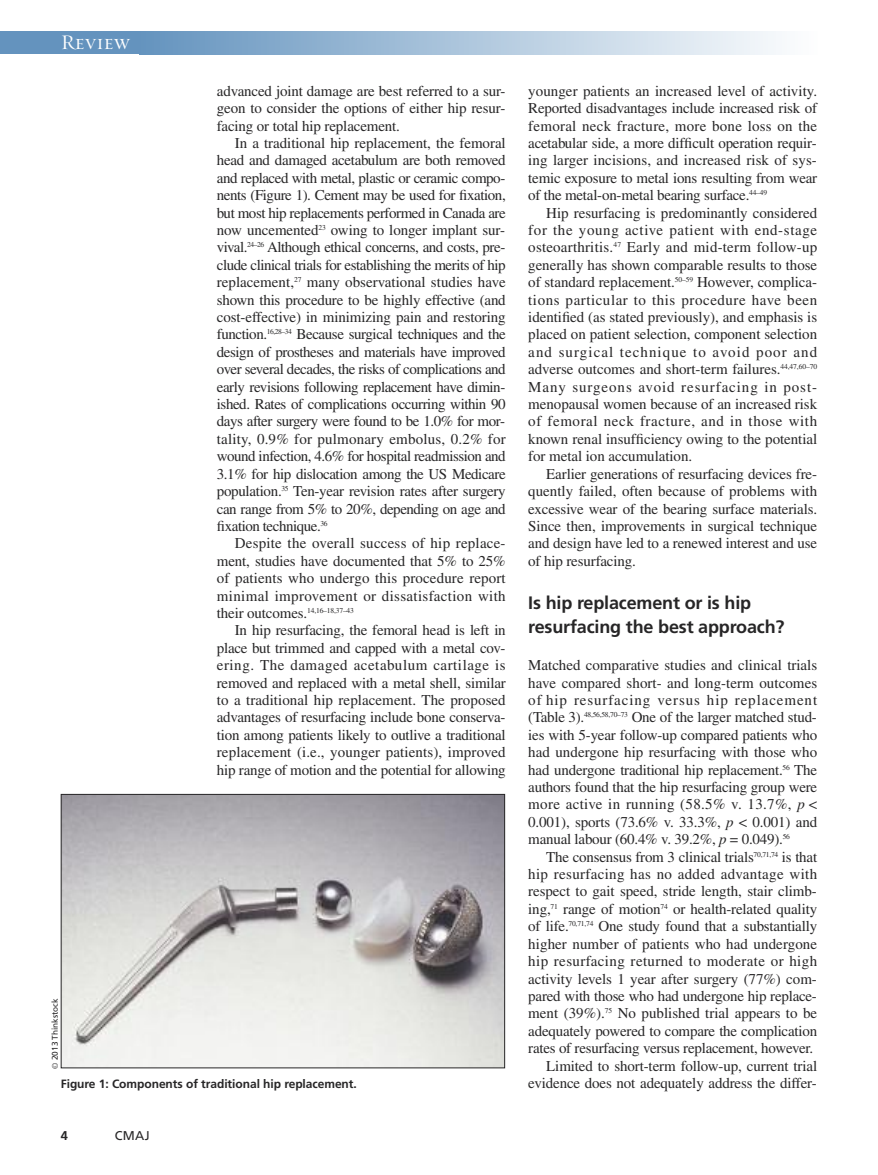
<style>
.page{position:relative;width:878px;height:1175px;background:#fff}
.page>*{position:absolute;margin:0;border:0;box-sizing:border-box;transform-origin:0 0}
.t1{font:21px "Requiem Display HTF Small Caps";letter-spacing:.005em;color:#fff}
.t2{font:700 18px/24px "Frutiger LT Std";letter-spacing:-.01em;color:#272627}
.t3{font:15px/17.4px "Times LT Std";letter-spacing:-.01em;color:#272627;text-align:justify}
.t4{font:12.75px "Frutiger LT Std";color:#272627}
.t5{font:700 12.75px "Frutiger LT Std";color:#272627}
.t6{font:700 12px "Frutiger LT Std";letter-spacing:-.005em;color:#272627}
.t7{font:8.25px "Frutiger LT Std";color:#272627}
.s1{font-family:"Times"}
.s2{font-style:italic}
</style>
<div class="page">
<div style="left:0;top:32px;width:151px;height:22px;background:#6493be"></div>
<div style="left:139px;top:32px;width:678px;height:22px;background:linear-gradient(to right,#6493be,#fdfefe)"></div>
<img style="left:63px;top:796px;width:440px;height:270px">
<div style="left:61px;top:794px;width:444px;height:274px;border:1px solid #272627"></div>
<h1 class="t1" style="left:61px;top:30px;width:70px">Review</h1>
<p class="t3" style="left:217px;top:84px;width:290px">advanced joint damage are best referred to a sur&shy;geon to consider the options of either hip resur&shy;facing or total hip replacement.</p>
<p class="t3" style="left:217px;top:136px;width:290px;text-indent:18px">In a traditional hip replacement, the femoral head and damaged acetabulum are both removed and replaced with metal, plastic or ceramic compo&shy;nents (Figure 1). Cement may be used for fixation, but most hip replacements performed in Canada are now uncemented<sup>23</sup> owing to longer implant sur&shy;vival.<sup>24–26</sup> Although ethical concerns, and costs, pre&shy;clude clinical trials for establishing the merits of hip replacement,<sup>27</sup> many observational studies have shown this procedure to be highly effective (and cost-effective) in minimizing pain and restoring function.<sup>16,28–34</sup> Because surgical techniques and the design of prostheses and materials have improved over several decades, the risks of complications and early revisions following replacement have dimin&shy;ished. Rates of complications occurring within 90 days after surgery were found to be 1.0% for mor&shy;tality, 0.9% for pulmonary embolus, 0.2% for wound infection, 4.6% for hospital readmission and 3.1% for hip dislocation among the US Medicare population.<sup>35</sup> Ten-year revision rates after surgery can range from 5% to 20%, depending on age and fixation technique.<sup>36</sup></p>
<p class="t3" style="left:217px;top:536px;width:290px;text-indent:18px">Despite the overall success of hip replace&shy;ment, studies have documented that 5% to 25% of patients who undergo this procedure report minimal improvement or dissatisfaction with their outcomes.<sup>14,16–18,37–43</sup></p>
<p class="t3" style="left:217px;top:623px;width:290px;text-indent:18px">In hip resurfacing, the femoral head is left in place but trimmed and capped with a metal cov&shy;ering. The damaged acetabulum cartilage is removed and replaced with a metal shell, similar to a traditional hip replacement. The proposed advantages of resurfacing include bone conserva&shy;tion among patients likely to outlive a traditional replacement (i.e., younger patients), improved hip range of motion and the potential for allowing</p>
<p class="t7" style="left:52px;top:1068px;width:72px;rotate:-90deg"><span class="s1">©</span> 2013 Thinkstock</p>
<p class="t6" style="left:61px;top:1078px;width:297px">Figure 1: Components of traditional hip replacement.</p>
<p class="t5" style="left:61px;top:1130px;width:9px">4</p>
<p class="t4" style="left:115px;top:1130px;width:36px">CMAJ</p>
<p class="t3" style="left:528px;top:84px;width:290px">younger patients an increased level of activity.<br>Reported disadvantages include increased risk of femoral neck fracture, more bone loss on the acetabular side, a more difficult operation requir&shy;ing larger incisions, and increased risk of sys&shy;temic exposure to metal ions resulting from wear of the metal-on-metal bearing surface.<sup>44–49</sup></p>
<p class="t3" style="left:528px;top:205px;width:290px;text-indent:18px">Hip resurfacing is predominantly considered for the young active patient with end-stage osteoarthritis.<sup>47</sup> Early and mid-term follow-up generally has shown comparable results to those of standard replacement.<sup>50–59</sup> However, complica&shy;tions particular to this procedure have been identified (as stated previously), and emphasis is placed on patient selection, component selection and surgical technique to avoid poor and adverse outcomes and short-term failures.<sup>44,47,60–70<br></sup>Many surgeons avoid resurfacing in post&shy;menopausal women because of an increased risk of femoral neck fracture, and in those with known renal insufficiency owing to the potential for metal ion accumulation.</p>
<p class="t3" style="left:528px;top:466px;width:290px;text-indent:18px">Earlier generations of resurfacing devices fre&shy;quently failed, often because of problems with excessive wear of the bearing surface materials.<br>Since then, improvements in surgical technique and design have led to a renewed interest and use of hip resurfacing.</p>
<p class="t2" style="left:528px;top:592px;width:258px">Is hip replacement or is hip resurfacing the best approach?</p>
<p class="t3" style="left:528px;top:658px;width:290px">Matched comparative studies and clinical trials have compared short- and long-term outcomes of hip resurfacing versus hip replacement (Table 3).<sup>48,56,58,70–73</sup> One of the larger matched stud&shy;ies with 5-year follow-up compared patients who had undergone hip resurfacing with those who had undergone traditional hip replacement.<sup>56</sup> The authors found that the hip resurfacing group were more active in running (58.5% v. 13.7%, <span class="s2">p</span> &lt; 0.001), sports (73.6% v. 33.3%, <span class="s2">p</span> &lt; 0.001) and manual labour (60.4% v. 39.2%, <span class="s2">p</span> = 0.049).<sup>56</sup></p>
<p class="t3" style="left:528px;top:849px;width:290px;text-align:right">The consensus from 3 clinical trials<sup>70,71,74</sup> is that hip resurfacing has no added advantage with respect to gait speed, stride length, stair climb&shy;ing,<sup>71</sup> range of motion<sup>74</sup> or health-related quality of life.<sup>70,71,74</sup> One study found that a substantially higher number of patients who had undergone hip resurfacing returned to moderate or high activity levels 1 year after surgery (77%) com&shy;pared with those who had undergone hip replace&shy;ment (39%).<sup>75</sup> No published trial appears to be adequately powered to compare the complication rates of resurfacing versus replacement, however.<br>Limited to short-term follow-up, current trial evidence does not adequately address the differ-</p>
</div>
